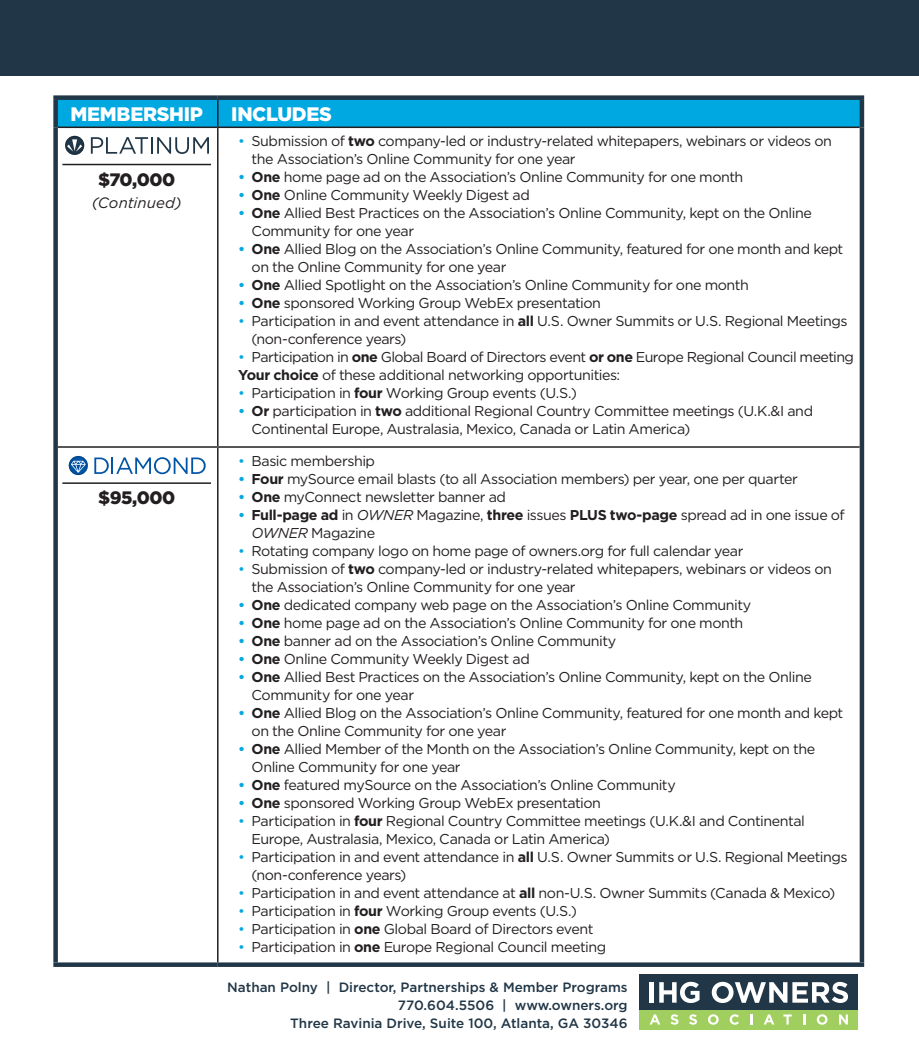
<style>
.page{position:relative;width:919px;height:1054px;background:#fff}
.page>*{position:absolute;margin:0;border:0;box-sizing:border-box;transform-origin:0 0}
.t1{font:900 19.5px "Gotham";letter-spacing:-.015em;color:#fff}
.t2{font:900 18px "Gotham";letter-spacing:-.025em;color:#231f20}
.t3{font:italic 15px "Gotham";letter-spacing:.005em;color:#231f20}
.t4{font:14.25px/18px "Gotham";letter-spacing:-.03em;color:#231f20}
.t5{font:500 13.5px/18px "Gotham";color:#213646;text-align:right}
.s1{color:#00a8e1}
.s2{font-weight:700}
.s3{font-weight:700;color:#00a8e1}
.s4{font-style:italic}
</style>
<div class="page">
<div style="left:0;top:0;width:918px;height:76px;background:#213646"></div>
<div style="left:53px;top:100px;width:5px;height:27px;background:#213646"></div>
<div style="left:53px;top:95px;width:165px;height:5px;background:#213646"></div>
<div style="left:56px;top:98px;width:803px;height:29px;background:#00a8e1"></div>
<hr style="left:58px;top:126px;width:160px;height:2px;background:#231f20">
<hr style="left:218px;top:126px;width:641px;height:2px;background:#231f20">
<hr style="left:217px;top:128px;width:1px;height:318px;background:#231f20">
<hr style="left:58px;top:446px;width:160px;height:1px;background:#231f20">
<hr style="left:218px;top:446px;width:641px;height:1px;background:#231f20">
<hr style="left:217px;top:447px;width:1px;height:515px;background:#231f20">
<div style="left:218px;top:95px;width:645px;height:5px;background:#213646"></div>
<svg style="left:859px;top:100px;width:4px;height:27px"></svg>
<div style="left:53px;top:127px;width:5px;height:320px;background:#213646"></div>
<svg style="left:859px;top:127px;width:4px;height:320px"></svg>
<div style="left:53px;top:447px;width:5px;height:515px;background:#213646"></div>
<svg style="left:53px;top:962px;width:165px;height:4px"></svg>
<svg style="left:859px;top:447px;width:4px;height:515px;background:#465865"></svg>
<svg style="left:218px;top:962px;width:645px;height:4px;background:#394b5a"></svg>
<hr style="left:62px;top:164px;width:149px;height:1px;background:#231f20">
<svg style="left:65px;top:136px;width:19px;height:19px"></svg>
<svg style="left:67px;top:139px;width:15px;height:13px"></svg>
<svg style="left:91px;top:137px;width:118px;height:17px"></svg>
<hr style="left:62px;top:482px;width:149px;height:1px;background:#231f20">
<svg style="left:69px;top:456px;width:19px;height:19px"></svg>
<svg style="left:94px;top:457px;width:111px;height:17px"></svg>
<svg style="left:71px;top:460px;width:15px;height:13px"></svg>
<div style="left:639px;top:974px;width:218px;height:35px;background:#213646"></div>
<hr style="left:649px;top:981px;width:4px;height:21px;background:#fff">
<svg style="left:659px;top:981px;width:40px;height:21px"></svg>
<svg style="left:711px;top:981px;width:136px;height:21px"></svg>
<div style="left:639px;top:1009px;width:218px;height:19px;background:#a1cf5f"></div>
<svg style="left:650px;top:1014px;width:10px;height:10px"></svg>
<svg style="left:670px;top:1014px;width:8px;height:10px"></svg>
<svg style="left:689px;top:1014px;width:7px;height:10px"></svg>
<svg style="left:708px;top:1014px;width:10px;height:10px"></svg>
<svg style="left:729px;top:1014px;width:9px;height:10px"></svg>
<svg style="left:750px;top:1014px;width:2px;height:10px"></svg>
<svg style="left:764px;top:1014px;width:10px;height:10px"></svg>
<svg style="left:783px;top:1014px;width:8px;height:10px"></svg>
<svg style="left:816px;top:1014px;width:11px;height:10px"></svg>
<svg style="left:839px;top:1014px;width:8px;height:10px"></svg>
<h1 class="t1" style="left:70px;top:102px;width:134px">MEMBERSHIP</h1>
<h1 class="t1" style="left:231px;top:102px;width:102px">INCLUDES</h1>
<p class="t2" style="left:98px;top:169px;width:78px">$70,000</p>
<p class="t3" style="left:92px;top:194px;width:91px">(Continued)</p>
<p class="t2" style="left:98px;top:487px;width:78px">$95,000</p>
<p class="t4" style="left:251px;top:132px;width:581px;text-indent:-13px"><span class="s1">•</span> Submission of <span class="s2">two</span> company-led or industry-related whitepapers, webinars or videos on the Association’s Online Community for one year</p>
<p class="t4" style="left:238px;top:168px;width:506px"><span class="s3">•</span> <span class="s2">One</span> home page ad on the Association’s Online Community for one month</p>
<p class="t4" style="left:238px;top:186px;width:293px"><span class="s3">•</span> <span class="s2">One</span> Online Community Weekly Digest ad</p>
<p class="t4" style="left:251px;top:204px;width:561px;text-indent:-13px"><span class="s3">•</span> <span class="s2">One</span> Allied Best Practices on the Association’s Online Community, kept on the Online<br>Community for one year</p>
<p class="t4" style="left:251px;top:239px;width:593px;text-indent:-13px"><span class="s3">•</span> <span class="s2">One</span> Allied Blog on the Association’s Online Community, featured for one month and kept on the Online Community for one year</p>
<p class="t4" style="left:238px;top:275px;width:512px"><span class="s3">•</span> <span class="s2">One</span> Allied Spotlight on the Association’s Online Community for one month</p>
<p class="t4" style="left:238px;top:293px;width:364px"><span class="s3">•</span> <span class="s2">One</span> sponsored Working Group WebEx presentation</p>
<p class="t4" style="left:251px;top:311px;width:597px;text-indent:-13px"><span class="s1">•</span> Participation in and event attendance in <span class="s2">all</span> U.S. Owner Summits or U.S. Regional Meetings (non-conference years)</p>
<p class="t4" style="left:238px;top:347px;width:617px"><span class="s1">•</span> Participation in <span class="s2">one</span> Global Board of Directors event <span class="s2">or one</span> Europe Regional Council meeting<br><span class="s2">Your choice</span> of these additional networking opportunities:</p>
<p class="t4" style="left:238px;top:383px;width:340px"><span class="s1">•</span> Participation in <span class="s2">four</span> Working Group events (U.S.)</p>
<p class="t4" style="left:251px;top:401px;width:563px;text-indent:-13px"><span class="s3">•</span> <span class="s2">Or</span> participation in <span class="s2">two</span> additional Regional Country Committee meetings (U.K.&amp;I and<br>Continental Europe, Australasia, Mexico, Canada or Latin America)</p>
<p class="t4" style="left:238px;top:451px;width:138px"><span class="s1">•</span> Basic membership</p>
<p class="t4" style="left:238px;top:469px;width:561px"><span class="s3">•</span> <span class="s2">Four</span> mySource email blasts (to all Association members) per year, one per quarter</p>
<p class="t4" style="left:238px;top:487px;width:269px"><span class="s3">•</span> <span class="s2">One</span> myConnect newsletter banner ad</p>
<p class="t4" style="left:251px;top:505px;width:594px;text-indent:-13px"><span class="s3">•</span> <span class="s2">Full-page ad</span> in <span class="s4">OWNER</span> Magazine, <span class="s2">three</span> issues <span class="s2">PLUS two-page</span> spread ad in one issue of<br><span class="s4">OWNER</span> Magazine</p>
<p class="t4" style="left:238px;top:541px;width:507px"><span class="s1">•</span> Rotating company logo on home page of owners.org for full calendar year</p>
<p class="t4" style="left:251px;top:559px;width:581px;text-indent:-13px"><span class="s1">•</span> Submission of <span class="s2">two</span> company-led or industry-related whitepapers, webinars or videos on the Association’s Online Community for one year</p>
<p class="t4" style="left:238px;top:595px;width:514px"><span class="s3">•</span> <span class="s2">One</span> dedicated company web page on the Association’s Online Community</p>
<p class="t4" style="left:238px;top:613px;width:506px"><span class="s3">•</span> <span class="s2">One</span> home page ad on the Association’s Online Community for one month</p>
<p class="t4" style="left:238px;top:631px;width:379px"><span class="s3">•</span> <span class="s2">One</span> banner ad on the Association’s Online Community</p>
<p class="t4" style="left:238px;top:649px;width:293px"><span class="s3">•</span> <span class="s2">One</span> Online Community Weekly Digest ad</p>
<p class="t4" style="left:251px;top:667px;width:561px;text-indent:-13px"><span class="s3">•</span> <span class="s2">One</span> Allied Best Practices on the Association’s Online Community, kept on the Online<br>Community for one year</p>
<p class="t4" style="left:251px;top:703px;width:593px;text-indent:-13px"><span class="s3">•</span> <span class="s2">One</span> Allied Blog on the Association’s Online Community, featured for one month and kept on the Online Community for one year</p>
<p class="t4" style="left:251px;top:739px;width:565px;text-indent:-13px"><span class="s3">•</span> <span class="s2">One</span> Allied Member of the Month on the Association’s Online Community, kept on the<br>Online Community for one year</p>
<p class="t4" style="left:238px;top:775px;width:439px"><span class="s3">•</span> <span class="s2">One</span> featured mySource on the Association’s Online Community</p>
<p class="t4" style="left:238px;top:793px;width:364px"><span class="s3">•</span> <span class="s2">One</span> sponsored Working Group WebEx presentation</p>
<p class="t4" style="left:251px;top:811px;width:554px;text-indent:-13px"><span class="s1">•</span> Participation in <span class="s2">four</span> Regional Country Committee meetings (U.K.&amp;I and Continental<br>Europe, Australasia, Mexico, Canada or Latin America)</p>
<p class="t4" style="left:251px;top:847px;width:597px;text-indent:-13px"><span class="s1">•</span> Participation in and event attendance in <span class="s2">all</span> U.S. Owner Summits or U.S. Regional Meetings (non-conference years)</p>
<p class="t4" style="left:238px;top:883px;width:598px"><span class="s1">•</span> Participation in and event attendance at <span class="s2">all</span> non-U.S. Owner Summits (Canada &amp; Mexico)</p>
<p class="t4" style="left:238px;top:901px;width:340px"><span class="s1">•</span> Participation in <span class="s2">four</span> Working Group events (U.S.)</p>
<p class="t4" style="left:238px;top:919px;width:357px"><span class="s1">•</span> Participation in <span class="s2">one</span> Global Board of Directors event</p>
<p class="t4" style="left:238px;top:937px;width:369px"><span class="s1">•</span> Participation in <span class="s2">one</span> Europe Regional Council meeting</p>
<p class="t5" style="left:227px;top:977px;width:402px">Nathan Polny | Director, Partnerships &amp; Member Programs<br>770.604.5506 | www.owners.org<br>Three Ravinia Drive, Suite 100, Atlanta, GA 30346</p>
</div>
